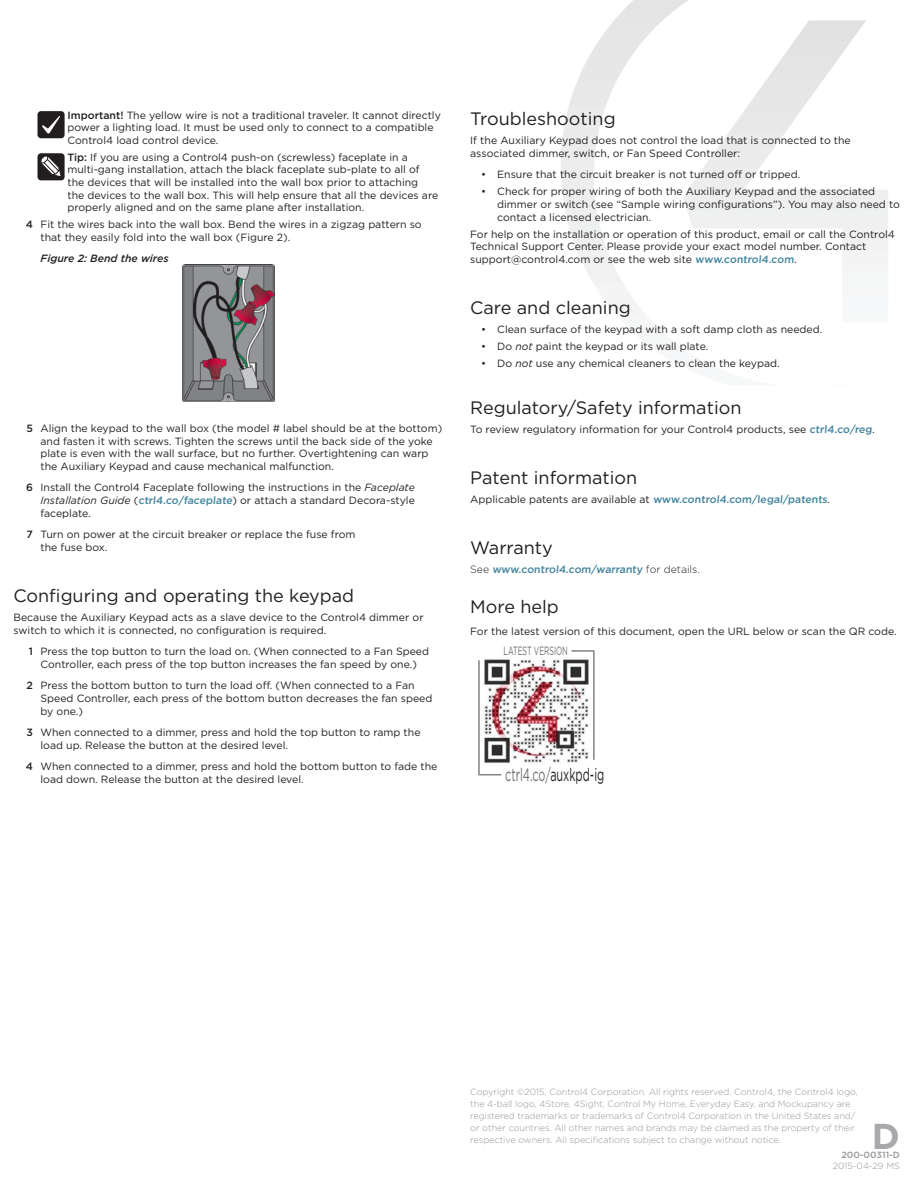
<style>
.page{position:relative;width:918px;height:1188px;background:#fff}
.page>*{position:absolute;margin:0;border:0;box-sizing:border-box;transform-origin:0 0}
.t1{font:700 36px "Gotham";color:#a7a9ac}
.t2{font:18px "Gotham";color:#231f20}
.t3{font:18px "Gotham";color:#6d6e70;scale:.6 1}
.t4{font:12px "Gotham";color:#6d6e70;scale:.6 1}
.t5{font:10.5px/12.6px "Gotham";color:#231f20}
.t6{font:500 10.5px "Gotham";letter-spacing:-.01em;color:#40839d}
.t7{font:italic 500 10.5px "Gotham";color:#231f20}
.t8{font:300 9px/12px "Gotham";color:#939598}
.t9{font:500 9px "Gotham";color:#939598}
.s1{font-weight:500}
.s2{font-style:italic}
.s3{font-weight:500;color:#40839d}
.s4{font-weight:300;color:#231f20}
.s5{color:#231f20}
</style>
<div class="page">
<svg style="left:561px;top:0;width:327px;height:313px"></svg>
<img style="left:183px;top:264px;width:91px;height:137px">
<div style="left:38px;top:111px;width:27px;height:27px;background:#221e1f;border-radius:4px"></div>
<svg style="left:42px;top:116px;width:18px;height:18px"></svg>
<div style="left:38px;top:153px;width:27px;height:27px;background:#221e1f;border-radius:4px"></div>
<svg style="left:41px;top:156px;width:20px;height:21px"></svg>
<svg style="left:571px;top:650px;width:24px;height:110px"></svg>
<svg style="left:478px;top:660px;width:24px;height:116px"></svg>
<img style="left:482px;top:656px;width:109px;height:110px">
<p class="t5" style="left:68px;top:109px;width:375px"><span class="s1">Important!</span> The yellow wire is not a traditional traveler. It cannot directly power a lighting load. It must be used only to connect to a compatible<br>Control4 load control device.</p>
<p class="t5" style="left:68px;top:152px;width:372px"><span class="s1">Tip:</span> If you are using a Control4 push-on (screwless) faceplate in a multi-gang installation, attach the black faceplate sub-plate to all of the devices that will be installed into the wall box prior to attaching<br>the devices to the wall box. This will help ensure that all the devices are properly aligned and on the same plane after installation.</p>
<p class="t5" style="left:41px;top:219px;width:383px;text-indent:-15px"><span class="s1">4</span> Fit the wires back into the wall box. Bend the wires in a zigzag pattern so that they easily fold into the wall box (Figure 2).</p>
<p class="t7" style="left:41px;top:255px;width:130px">Figure 2: Bend the wires</p>
<p class="t5" style="left:40px;top:423px;width:403px;text-indent:-14px"><span class="s1">5</span> Align the keypad to the wall box (the model # label should be at the bottom) and fasten it with screws. Tighten the screws until the back side of the yoke plate is even with the wall surface, but no further. Overtightening can warp the Auxiliary Keypad and cause mechanical malfunction.</p>
<p class="t5" style="left:40px;top:482px;width:376px;text-align:justify;text-indent:-14px"><span class="s1">6</span> Install the Control4 Faceplate following the instructions in the <span class="s2">Faceplate Installation Guide</span> (<span class="s3">ctrl4.co/faceplate</span>) or attach a standard Decora-style faceplate.</p>
<p class="t5" style="left:40px;top:529px;width:317px;text-indent:-14px"><span class="s1">7</span> Turn on power at the circuit breaker or replace the fuse from the fuse box.</p>
<h2 class="t2" style="left:14px;top:588px;width:342px">Configuring and operating the keypad</h2>
<p class="t5" style="left:14px;top:612px;width:412px">Because the Auxiliary Keypad acts as a slave device to the Control4 dimmer or switch to which it is connected, no configuration is required.</p>
<p class="t5" style="left:29px;top:646px;width:402px;text-align:center"><span class="s1">1</span> Press the top button to turn the load on. (When connected to a Fan Speed<br>Controller, each press of the top button increases the fan speed by one.)</p>
<p class="t5" style="left:40px;top:680px;width:393px;text-indent:-14px"><span class="s1">2</span> Press the bottom button to turn the load off. (When connected to a Fan<br>Speed Controller, each press of the bottom button decreases the fan speed by one.)</p>
<p class="t5" style="left:40px;top:727px;width:382px;text-indent:-14px"><span class="s1">3</span> When connected to a dimmer, press and hold the top button to ramp the load up. Release the button at the desired level.</p>
<p class="t5" style="left:40px;top:761px;width:399px;text-indent:-15px"><span class="s1">4</span> When connected to a dimmer, press and hold the bottom button to fade the load down. Release the button at the desired level.</p>
<h2 class="t2" style="left:470px;top:111px;width:147px">Troubleshooting</h2>
<p class="t5" style="left:470px;top:135px;width:382px">If the Auxiliary Keypad does not control the load that is connected to the associated dimmer, switch, or Fan Speed Controller:</p>
<p class="t5" style="left:481px;top:169px;width:321px">• Ensure that the circuit breaker is not turned off or tripped.</p>
<p class="t5" style="left:497px;top:186px;width:404px;text-indent:-16px">• Check for proper wiring of both the Auxiliary Keypad and the associated dimmer or switch (see “Sample wiring configurations”). You may also need to contact a licensed electrician.</p>
<p class="t5" style="left:470px;top:228px;width:426px">For help on the installation or operation of this product, email or call the Control4<br>Technical Support Center. Please provide your exact model number. Contact support@control4.com or see the web site <span class="s3">www.control4.com</span>.</p>
<h2 class="t2" style="left:470px;top:300px;width:162px">Care and cleaning</h2>
<p class="t5" style="left:481px;top:324px;width:343px">• Clean surface of the keypad with a soft damp cloth as needed.</p>
<p class="t5" style="left:481px;top:341px;width:229px">• Do <span class="s2">not</span> paint the keypad or its wall plate.</p>
<p class="t5" style="left:481px;top:358px;width:300px">• Do <span class="s2">not</span> use any chemical cleaners to clean the keypad.</p>
<h2 class="t2" style="left:470px;top:400px;width:273px">Regulatory/Safety information</h2>
<p class="t5" style="left:470px;top:424px;width:406px">To review regulatory information for your Control4 products, see <span class="s3">ctrl4.co/reg</span>.</p>
<h2 class="t2" style="left:470px;top:471px;width:168px">Patent information</h2>
<p class="t5" style="left:470px;top:494px;width:361px">Applicable patents are available at <span class="s3">www.control4.com/legal/patents</span>.</p>
<h2 class="t2" style="left:470px;top:541px;width:84px">Warranty</h2>
<p class="t6" style="left:470px;top:564px;width:231px"><span class="s4">See</span> www.control4.com/warranty <span class="s4">for details.</span></p>
<h2 class="t2" style="left:470px;top:600px;width:90px">More help</h2>
<p class="t5" style="left:470px;top:625px;width:428px">For the latest version of this document, open the URL below or scan the QR code.</p>
<p class="t4" style="left:504px;top:646px;width:109px">LATEST VERSION</p>
<h2 class="t3" style="left:505px;top:768px;width:167px">ctrl4.co/<span class="s5">auxkpd-ig</span></h2>
<p class="t8" style="left:470px;top:1086px;width:389px">Copyright ©2015, Control4 Corporation. All rights reserved. Control4, the Control4 logo, the 4-ball logo, 4Store, 4Sight, Control My Home, Everyday Easy, and Mockupancy are registered trademarks or trademarks of Control4 Corporation in the United States and/ or other countries. All other names and brands may be claimed as the property of their respective owners. All specifications subject to change without notice.</p>
<p class="t9" style="left:841px;top:1149px;width:60px">200-00311-D</p>
<p class="t8" style="left:833px;top:1160px;width:69px">2015-04-29 MS</p>
<h1 class="t1" style="left:872px;top:1120px;width:30px">D</h1>
</div>
